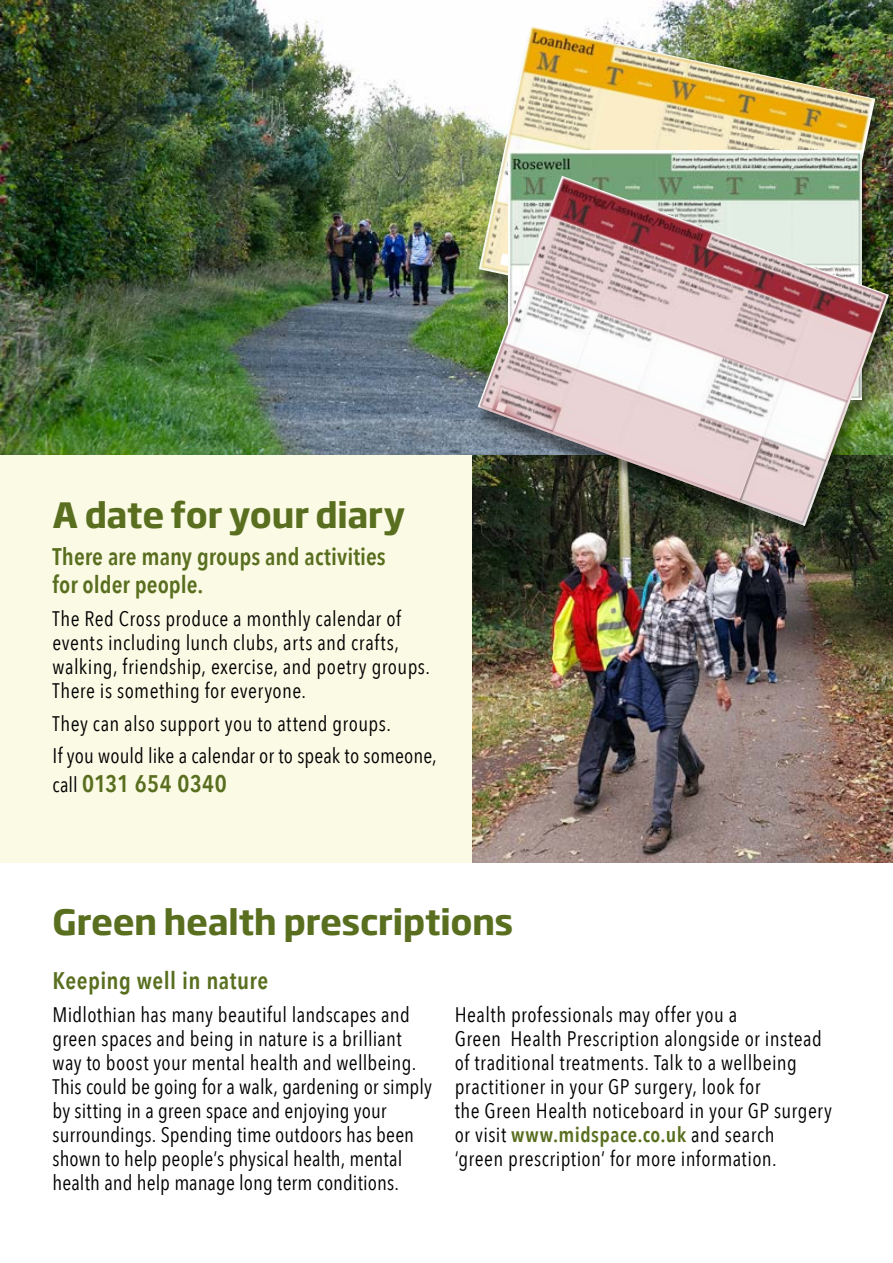
<style>
.page{position:relative;width:893px;height:1263px;background:#fff}
.page>*{position:absolute;margin:0;border:0;box-sizing:border-box;transform-origin:0 0}
.Copy_9_13_Regular_left_BLACK{font:700 34.5px "Soho Gothic Pro";letter-spacing:-.015em;color:#596f1f}
.Copy_9_13_Regular_left_BLACK-2{font:600 24px/28.5px "Avenir Next Condensed";letter-spacing:.005em;color:#596f1f}
.Copy_9_13_Regular_left_BLACK-3{font:21px/24px "Avenir Next Condensed";letter-spacing:.015em;color:#000}
.s1{font-weight:400;font-size:21px;color:#000}
.s2{font-weight:600;color:#596f1f}
</style>
<div class="page">
<div style="left:0;top:455px;width:893px;height:408px;background:#fbfae5"></div>
<img style="left:472px;top:455px;width:421px;height:408px">
<img style="left:0;top:0;width:893px;height:455px">
<div style="left:474px;top:31px;width:419px;height:515px;background:#000;opacity:.45"></div>
<img style="left:479px;top:26px;width:396px;height:150px">
<img style="left:509px;top:150px;width:352px;height:26px">
<img style="left:478px;top:176px;width:411px;height:350px">
<svg style="left:496px;top:402px;width:11px;height:10px"></svg>
<p class="Copy_9_13_Regular_left_BLACK" style="left:53px;top:488px;width:354px">A date for your diary</p>
<p class="Copy_9_13_Regular_left_BLACK-2" style="left:53px;top:542px;width:335px">There are many groups and activities for older people.</p>
<p class="Copy_9_13_Regular_left_BLACK-3" style="left:53px;top:606px;width:379px">The Red Cross produce a monthly calendar of events including lunch clubs, arts and crafts, walking, friendship, exercise, and poetry groups.<br>There is something for everyone.</p>
<p class="Copy_9_13_Regular_left_BLACK-3" style="left:53px;top:710px;width:340px">They can also support you to attend groups.</p>
<p class="Copy_9_13_Regular_left_BLACK-3" style="left:53px;top:743px;width:386px">If you would like a calendar or to speak to someone,</p>
<p class="Copy_9_13_Regular_left_BLACK-2" style="left:53px;top:768px;width:176px"><span class="s1">call</span> 0131 654 0340</p>
<p class="Copy_9_13_Regular_left_BLACK" style="left:53px;top:895px;width:462px">Green health prescriptions</p>
<p class="Copy_9_13_Regular_left_BLACK-2" style="left:53px;top:966px;width:217px">Keeping well in nature</p>
<p class="Copy_9_13_Regular_left_BLACK-3" style="left:53px;top:1001px;width:381px">Midlothian has many beautiful landscapes and green spaces and being in nature is a brilliant way to boost your mental health and wellbeing.<br>This could be going for a walk, gardening or simply by sitting in a green space and enjoying your surroundings. Spending time outdoors has been shown to help people’s physical health, mental health and help manage long term conditions.</p>
<p class="Copy_9_13_Regular_left_BLACK-3" style="left:455px;top:1001px;width:379px">Health professionals may offer you a<br>Green Health Prescription alongside or instead of traditional treatments. Talk to a wellbeing practitioner in your GP surgery, look for<br>the Green Health noticeboard in your GP surgery or visit <span class="s2">www.midspace.co.uk</span> and search<br>‘green prescription’ for more information.</p>
</div>
